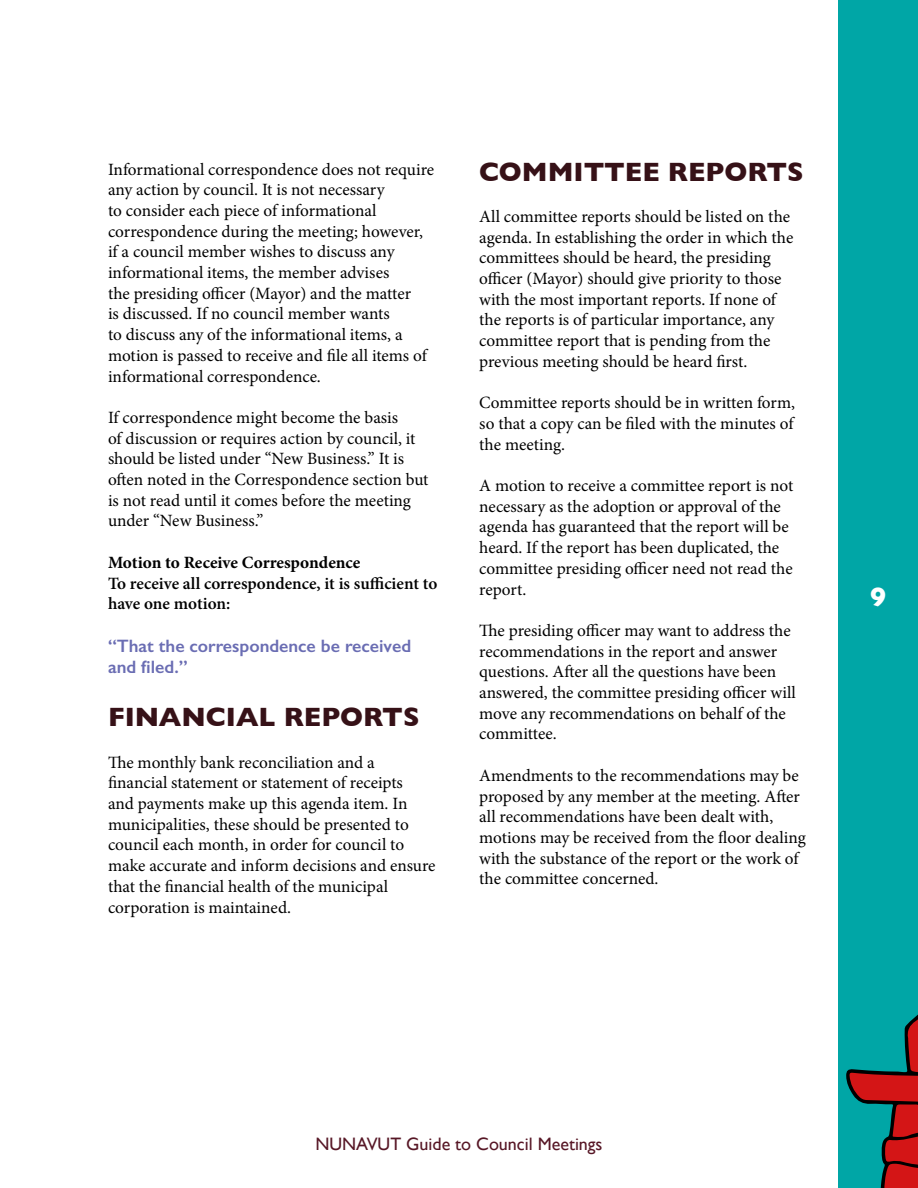
<style>
.page{position:relative;width:918px;height:1188px;background:#fff}
.page>*{position:absolute;margin:0;border:0;box-sizing:border-box;transform-origin:0 0}
.t1{font:700 27px "Gill Sans";color:#361117}
.t2{font:700 27px "Gill Sans";color:#fff}
.t3{font:600 18px/21.6px "Gill Sans";color:#6a6db3}
.t4{font:18px "Gill Sans";color:#571726}
.t5{font:17.25px/20.7px "Minion Pro";color:#000}
.t6{font:600 17.25px/20.7px "Minion Pro";color:#000}
.t7{font:700 17.25px "Minion Pro";letter-spacing:-.005em;color:#000}
</style>
<div class="page">
<div style="left:839px;top:0;width:79px;height:1188px;background:#00a6a6"></div>
<svg style="left:846px;top:1014px;width:72px;height:174px"></svg>
<p class="t5" style="left:108px;top:159px;width:328px">Informational correspondence does not require any action by council. It is not necessary<br>to consider each piece of informational correspondence during the meeting; however, if a council member wishes to discuss any informational items, the member advises<br>the presiding officer (Mayor) and the matter<br>is discussed. If no council member wants<br>to discuss any of the informational items, a motion is passed to receive and file all items of informational correspondence.</p>
<p class="t5" style="left:108px;top:407px;width:322px">If correspondence might become the basis<br>of discussion or requires action by council, it should be listed under “New Business.” It is often noted in the Correspondence section but is not read until it comes before the meeting under “New Business.”</p>
<p class="t7" style="left:108px;top:550px;width:254px">Motion to Receive Correspondence</p>
<p class="t6" style="left:108px;top:573px;width:331px">To receive all correspondence, it is sufficient to have one motion:</p>
<p class="t3" style="left:108px;top:635px;width:305px">“That the correspondence be received and filed.”</p>
<h1 class="t1" style="left:108px;top:696px;width:313px">FINANCIAL REPORTS</h1>
<p class="t5" style="left:108px;top:752px;width:329px">The monthly bank reconciliation and a financial statement or statement of receipts<br>and payments make up this agenda item. In municipalities, these should be presented to council each month, in order for council to make accurate and inform decisions and ensure that the financial health of the municipal corporation is maintained.</p>
<h1 class="t1" style="left:479px;top:150px;width:326px">COMMITTEE REPORTS</h1>
<p class="t5" style="left:479px;top:206px;width:316px">All committee reports should be listed on the agenda. In establishing the order in which the committees should be heard, the presiding officer (Mayor) should give priority to those with the most important reports. If none of the reports is of particular importance, any committee report that is pending from the previous meeting should be heard first.</p>
<p class="t5" style="left:479px;top:392px;width:317px;text-align:justify">Committee reports should be in written form, so that a copy can be filed with the minutes of the meeting.</p>
<p class="t5" style="left:479px;top:475px;width:316px">A motion to receive a committee report is not necessary as the adoption or approval of the agenda has guaranteed that the report will be heard. If the report has been duplicated, the committee presiding officer need not read the report.</p>
<p class="t5" style="left:479px;top:620px;width:318px">The presiding officer may want to address the recommendations in the report and answer questions. After all the questions have been answered, the committee presiding officer will move any recommendations on behalf of the committee.</p>
<p class="t5" style="left:479px;top:765px;width:328px">Amendments to the recommendations may be proposed by any member at the meeting. After all recommendations have been dealt with, motions may be received from the floor dealing with the substance of the report or the work of the committee concerned.</p>
<h1 class="t2" style="left:870px;top:576px;width:18px">9</h1>
<p class="t4" style="left:315px;top:1133px;width:289px">NUNAVUT Guide to Council Meetings</p>
</div>
